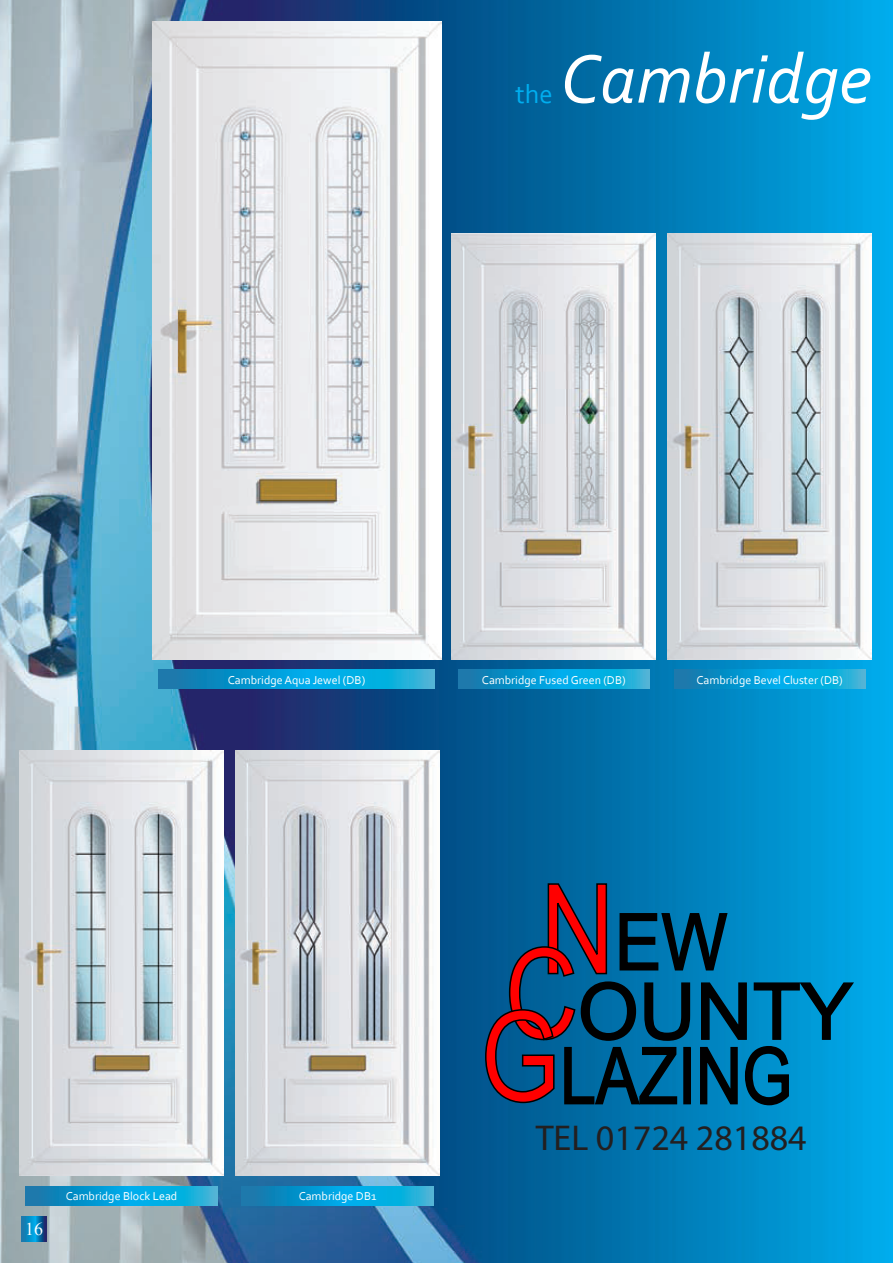
<style>
.page{position:relative;width:893px;height:1263px;background:#fff}
.page>*{position:absolute;margin:0;border:0;box-sizing:border-box;transform-origin:0 0}
.t1{font:125.1px "Arial";color:#f00;scale:.82 1}
.t2{font:78.15px/66.9px "Arial";color:#000;scale:.89 1}
.t3{font:italic 72px "Corbel";color:#fff}
.t4{font:36px "Myriad Pro";color:#231f20}
.t5{font:27px "Corbel";color:#00aeef}
.t6{font:18px "Times New Roman";color:#fff}
.t7{font:12px "Corbel";color:#fff}
</style>
<div class="page">
<img style="left:0;top:0;width:893px;height:1263px">
<svg style="left:21px;top:1216px;width:26px;height:26px"></svg>
<img style="left:452px;top:234px;width:204px;height:425px">
<img style="left:19px;top:750px;width:205px;height:426px">
<img style="left:236px;top:750px;width:204px;height:426px">
<img style="left:668px;top:234px;width:204px;height:425px">
<img style="left:152px;top:21px;width:289px;height:638px">
<svg style="left:458px;top:670px;width:191px;height:19px;background:#0b9ed3"></svg>
<svg style="left:674px;top:670px;width:191px;height:19px;background:#0b9ed3"></svg>
<svg style="left:242px;top:1186px;width:191px;height:19px;background:#0b9ed3"></svg>
<svg style="left:158px;top:670px;width:277px;height:19px;background:#0c9ed3"></svg>
<svg style="left:26px;top:1186px;width:191px;height:19px;background:#0c9ed3"></svg>
<svg style="left:484px;top:882px;width:371px;height:224px;background:#0071a6"></svg>
<h3 class="t5" style="left:516px;top:77px;width:39px">the</h3>
<h3 class="t3" style="left:560px;top:34px;width:313px">Cambridge</h3>
<p class="t7" style="left:228px;top:672px;width:139px">CambridgeAqua Jewel (DB)</p>
<h3 class="t6" style="left:25px;top:1217px;width:19px">16</h3>
<p class="t7" style="left:66px;top:1189px;width:113px">Cambridge Block Lead</p>
<p class="t7" style="left:299px;top:1189px;width:79px">Cambridge DB1</p>
<p class="t7" style="left:482px;top:672px;width:145px">Cambridge Fused Green (DB)</p>
<p class="t7" style="left:696px;top:672px;width:148px">Cambridge Bevel Cluster (DB)</p>
<h1 class="t1" style="left:541px;top:848px;width:92px">N</h1>
<h2 class="t2" style="left:560px;top:910px;width:331px;text-indent:55px">EW<br>OUNTY<br>LAZING</h2>
<h3 class="t4" style="left:536px;top:1115px;width:273px">TEL 01724 281884</h3>
<h1 class="t1" style="left:504px;top:912px;width:93px">C</h1>
<h1 class="t1" style="left:480px;top:975px;width:99px">G</h1>
</div>
